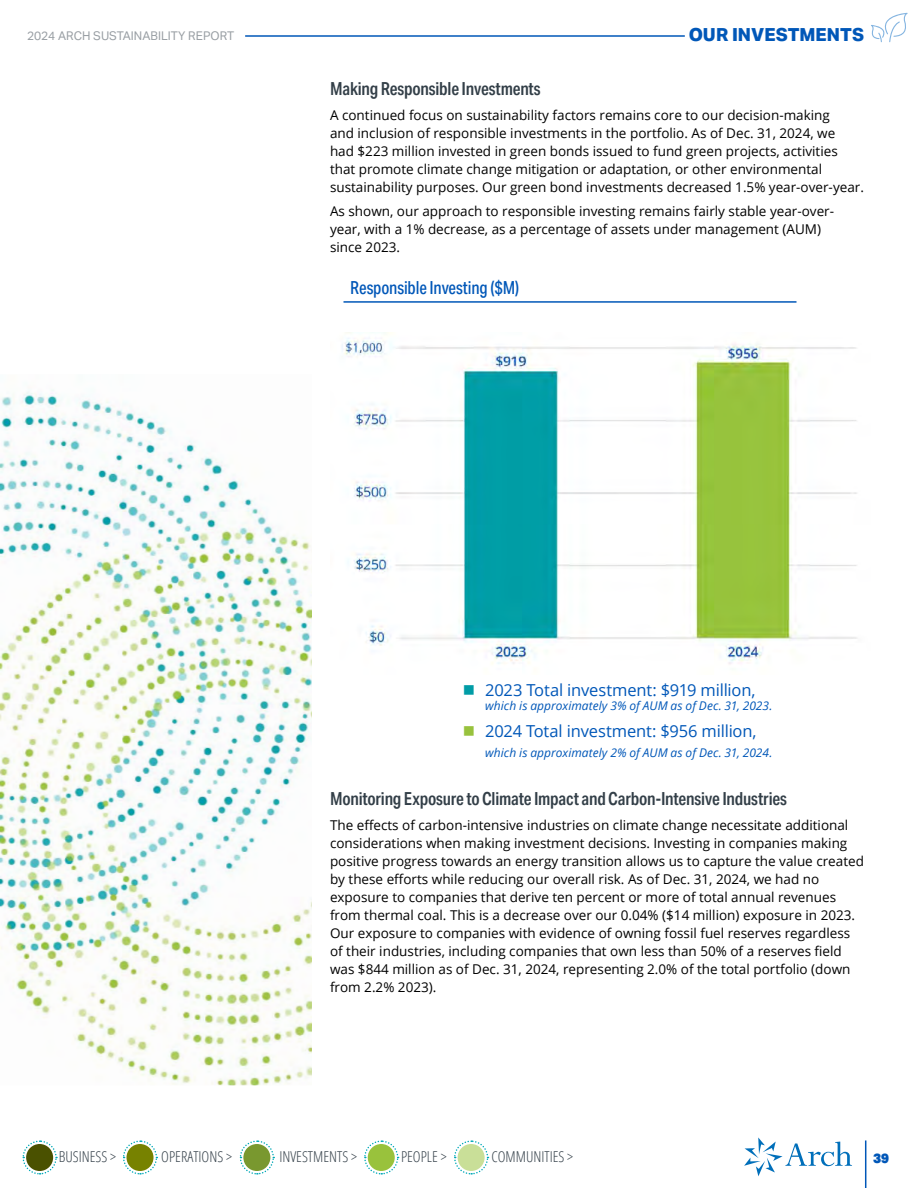
<style>
.page{position:relative;width:918px;height:1188px;background:#fff}
.page>*{position:absolute;margin:0;border:0;box-sizing:border-box;transform-origin:0 0}
.t1{font:600 18px "Aktiv Grotesk Cd";letter-spacing:-.01em;color:#333f48;scale:.95 1}
.t2{font:500 18px "Aktiv Grotesk Cd";letter-spacing:-.01em;color:#0057b8;scale:.95 1}
.t3{font:800 18px "Aktiv Grotesk";color:#0057b8}
.t4{font:16.5px "Open Sans";letter-spacing:-.01em;color:#0057b8}
.t5{font:300 condensed 15px "Open Sans";color:#333f48}
.t6{font:13.5px/18px "Open Sans";color:#000}
.t7{font:900 13.5px "Aktiv Grotesk";color:#0057b8}
.t8{font:italic 12px "Open Sans";letter-spacing:.005em;color:#0057b8}
.t9{font:12px "Aktiv Grotesk";color:#999fa4}
</style>
<div class="page">
<svg style="left:871px;top:13px;width:37px;height:29px"></svg>
<svg style="left:744px;top:1137px;width:108px;height:39px"></svg>
<hr style="left:865px;top:1140px;width:1px;height:48px;background:#0057b8">
<hr style="left:245px;top:35px;width:440px;height:2px;background:#0057b8">
<svg style="left:22px;top:1140px;width:36px;height:35px"></svg>
<svg style="left:123px;top:1140px;width:35px;height:35px"></svg>
<svg style="left:239px;top:1140px;width:36px;height:35px"></svg>
<svg style="left:364px;top:1140px;width:35px;height:35px"></svg>
<svg style="left:454px;top:1140px;width:35px;height:35px"></svg>
<hr style="left:344px;top:301px;width:452px;height:2px;background:#0057b8">
<img style="left:341px;top:338px;width:516px;height:326px">
<img style="left:0;top:390px;width:312px;height:695px">
<p class="t9" style="left:27px;top:29px;width:209px">2024 ARCH SUSTAINABILITY REPORT</p>
<h1 class="t3" style="left:689px;top:25px;width:177px">OUR INVESTMENTS</h1>
<h1 class="t1" style="left:330px;top:78px;width:223px">Making Responsible Investments</h1>
<p class="t6" style="left:330px;top:105px;width:535px">A continued focus on sustainability factors remains core to our decision-making<br>and inclusion of responsible investments in the portfolio. As of Dec. 31, 2024, we<br>had $223 million invested in green bonds issued to fund green projects, activities that promote climate change mitigation or adaptation, or other environmental sustainability purposes. Our green bond investments decreased 1.5% year-over-year.</p>
<p class="t6" style="left:330px;top:202px;width:506px">As shown, our approach to responsible investing remains fairly stable year-over&shy;year, with a 1% decrease, as a percentage of assets under management (AUM) since 2023.</p>
<h1 class="t2" style="left:350px;top:278px;width:179px">Responsible Investing ($M)</h1>
<p class="t4" style="left:485px;top:679px;width:272px">2023 Total investment: $919 million,</p>
<p class="t8" style="left:485px;top:698px;width:289px">which is approximately 3% of AUM as of Dec. 31, 2023.</p>
<p class="t4" style="left:485px;top:719px;width:273px">2024 Total investment: $956 million,</p>
<p class="t8" style="left:485px;top:744px;width:289px">which is approximately 2% of AUM as of Dec. 31, 2024.</p>
<h1 class="t1" style="left:330px;top:789px;width:482px">Monitoring Exposure to Climate Impact and Carbon-Intensive Industries</h1>
<p class="t6" style="left:330px;top:816px;width:536px">The effects of carbon-intensive industries on climate change necessitate additional considerations when making investment decisions. Investing in companies making positive progress towards an energy transition allows us to capture the value created by these efforts while reducing our overall risk. As of Dec. 31, 2024, we had no exposure to companies that derive ten percent or more of total annual revenues from thermal coal. This is a decrease over our 0.04% ($14 million) exposure in 2023.<br>Our exposure to companies with evidence of owning fossil fuel reserves regardless of their industries, including companies that own less than 50% of a reserves field was $844 million as of Dec. 31, 2024, representing 2.0% of the total portfolio (down from 2.2% 2023).</p>
<p class="t5" style="left:59px;top:1147px;width:59px">BUSINESS &gt;</p>
<p class="t5" style="left:161px;top:1147px;width:72px">OPERATIONS &gt;</p>
<p class="t5" style="left:279px;top:1147px;width:79px">INVESTMENTS &gt;</p>
<p class="t5" style="left:401px;top:1147px;width:47px">PEOPLE &gt;</p>
<p class="t5" style="left:492px;top:1147px;width:83px">COMMUNITIES &gt;</p>
<p class="t7" style="left:873px;top:1150px;width:17px">39</p>
</div>
